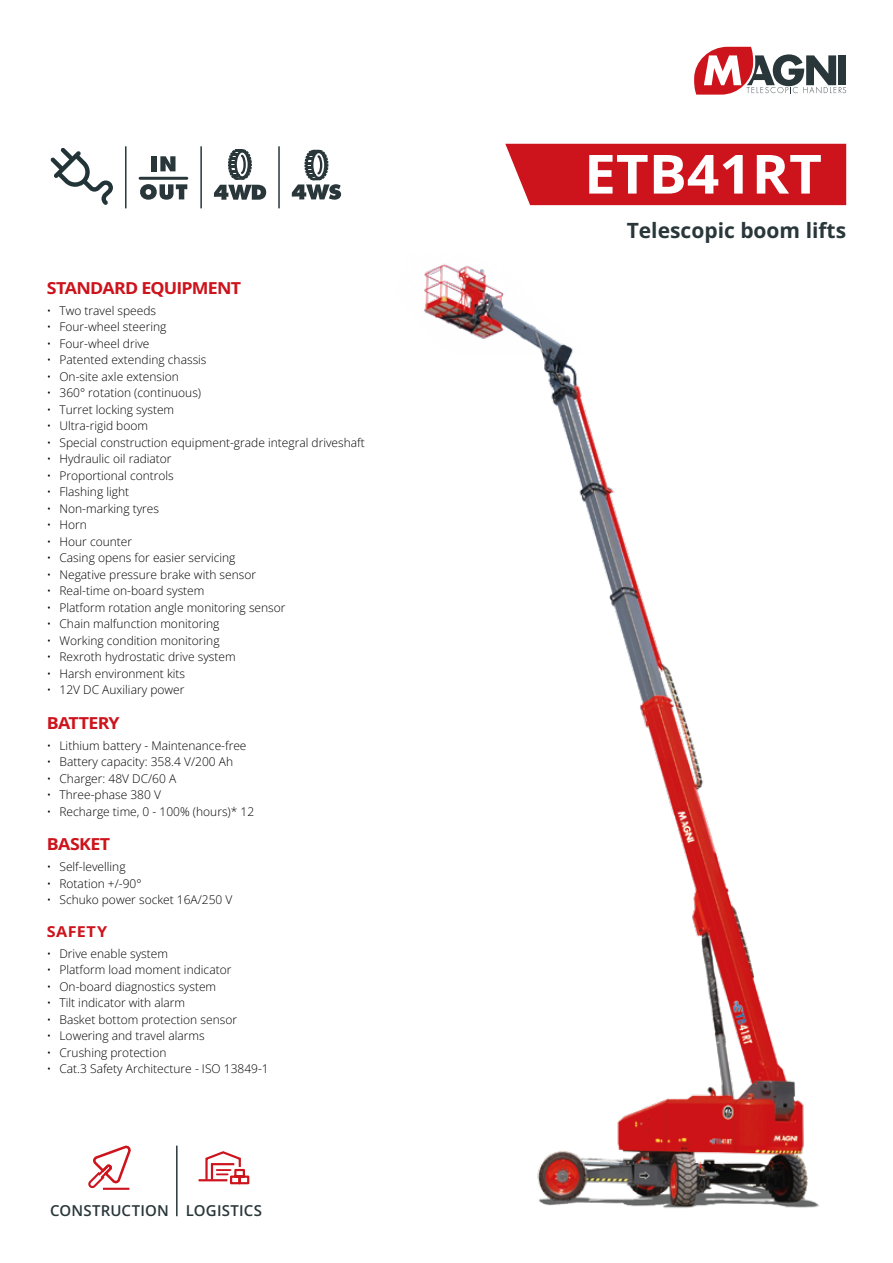
<style>
.page{position:relative;width:893px;height:1263px;background:#fff}
.page>*{position:absolute;margin:0;border:0;box-sizing:border-box;transform-origin:0 0}
.t1{font:700 54px "Open Sans";color:#fff;scale:1.05 1}
.t2{font:700 21px "Open Sans";color:#29363a}
.t3{font:700 16.5px "Open Sans";letter-spacing:-.04em;color:#cd131c;scale:1.08 1}
.t4{font:600 15px "Open Sans";letter-spacing:.01em;color:#29363a}
.t5{font:700 15px "Open Sans";letter-spacing:.035em;color:#cd131c;scale:1.08 1}
.t6{font:300 12px "Open Sans";color:#000}
</style>
<div class="page">
<svg style="left:694px;top:47px;width:152px;height:48px"></svg>
<div style="left:505px;top:144px;width:342px;height:61px;background:#cd131c"></div>
<img style="left:424px;top:264px;width:395px;height:944px">
<div style="left:152px;top:156px;width:5px;height:15px;background:#29363a"></div>
<svg style="left:160px;top:156px;width:15px;height:15px"></svg>
<svg style="left:140px;top:184px;width:47px;height:16px"></svg>
<hr style="left:140px;top:177px;width:47px;height:3px;background:#29363a">
<hr style="left:125px;top:146px;width:2px;height:62px;background:#29363a">
<hr style="left:200px;top:146px;width:2px;height:62px;background:#29363a">
<hr style="left:278px;top:146px;width:2px;height:62px;background:#29363a">
<svg style="left:214px;top:149px;width:52px;height:51px"></svg>
<svg style="left:292px;top:150px;width:49px;height:50px"></svg>
<svg style="left:50px;top:148px;width:63px;height:57px"></svg>
<svg style="left:88px;top:1145px;width:43px;height:45px"></svg>
<hr style="left:103px;top:1188px;width:26px;height:2px;background:#cd131c">
<svg style="left:204px;top:1151px;width:46px;height:34px"></svg>
<hr style="left:199px;top:1179px;width:28px;height:2px;background:#cd131c">
<hr style="left:176px;top:1145px;width:2px;height:71px;background:#29363a">
<h3 class="t3" style="left:47px;top:276px;width:182px">STANDARD EQUIPMENT</h3>
<p class="t6" style="left:47px;top:302px;width:111px">• Two travel speeds</p>
<p class="t6" style="left:47px;top:319px;width:121px">• Four-wheel steering</p>
<p class="t6" style="left:47px;top:335px;width:104px">• Four-wheel drive</p>
<p class="t6" style="left:47px;top:352px;width:161px">• Patented extending chassis</p>
<p class="t6" style="left:47px;top:368px;width:134px">• On-site axle extension</p>
<p class="t6" style="left:47px;top:385px;width:156px">• 360° rotation (continuous)</p>
<p class="t6" style="left:47px;top:401px;width:129px">• Turret locking system</p>
<p class="t6" style="left:47px;top:418px;width:103px">• Ultra-rigid boom</p>
<p class="t6" style="left:47px;top:434px;width:320px">• Special construction equipment-grade integral driveshaft</p>
<p class="t6" style="left:47px;top:451px;width:126px">• Hydraulic oil radiator</p>
<p class="t6" style="left:47px;top:467px;width:129px">• Proportional controls</p>
<p class="t6" style="left:47px;top:484px;width:84px">• Flashing light</p>
<p class="t6" style="left:47px;top:500px;width:114px">• Non-marking tyres</p>
<p class="t6" style="left:47px;top:517px;width:42px">• Horn</p>
<p class="t6" style="left:47px;top:533px;width:87px">• Hour counter</p>
<p class="t6" style="left:47px;top:550px;width:190px">• Casing opens for easier servicing</p>
<p class="t6" style="left:47px;top:566px;width:211px">• Negative pressure brake with sensor</p>
<p class="t6" style="left:47px;top:583px;width:159px">• Real-time on-board system</p>
<p class="t6" style="left:47px;top:599px;width:240px">• Platform rotation angle monitoring sensor</p>
<p class="t6" style="left:47px;top:616px;width:174px">• Chain malfunction monitoring</p>
<p class="t6" style="left:47px;top:632px;width:174px">• Working condition monitoring</p>
<p class="t6" style="left:47px;top:649px;width:190px">• Rexroth hydrostatic drive system</p>
<p class="t6" style="left:47px;top:665px;width:140px">• Harsh environment kits</p>
<p class="t6" style="left:47px;top:682px;width:139px">• 12V DC Auxiliary power</p>
<h3 class="t3" style="left:47px;top:711px;width:69px">BATTERY</h3>
<p class="t6" style="left:47px;top:737px;width:201px">• Lithium battery - Maintenance-free</p>
<p class="t6" style="left:47px;top:754px;width:188px">• Battery capacity: 358.4 V/200 Ah</p>
<p class="t6" style="left:47px;top:770px;width:131px">• Charger: 48V DC/60 A</p>
<p class="t6" style="left:47px;top:787px;width:116px">• Three-phase 380 V</p>
<p class="t6" style="left:47px;top:803px;width:209px">• Recharge time, 0 - 100% (hours)* 12</p>
<h3 class="t3" style="left:47px;top:833px;width:60px">BASKET</h3>
<p class="t6" style="left:47px;top:858px;width:80px">• Self-levelling</p>
<p class="t6" style="left:47px;top:875px;width:96px">• Rotation +/-90°</p>
<p class="t6" style="left:47px;top:891px;width:187px">• Schuko power socket 16A/250 V</p>
<p class="t5" style="left:47px;top:921px;width:57px">SAFETY</p>
<p class="t6" style="left:47px;top:945px;width:123px">• Drive enable system</p>
<p class="t6" style="left:47px;top:962px;width:186px">• Platform load moment indicator</p>
<p class="t6" style="left:47px;top:978px;width:171px">• On-board diagnostics system</p>
<p class="t6" style="left:47px;top:995px;width:140px">• Tilt indicator with alarm</p>
<p class="t6" style="left:47px;top:1011px;width:192px">• Basket bottom protection sensor</p>
<p class="t6" style="left:47px;top:1028px;width:159px">• Lowering and travel alarms</p>
<p class="t6" style="left:47px;top:1044px;width:121px">• Crushing protection</p>
<p class="t6" style="left:47px;top:1061px;width:224px">• Cat.3 Safety Architecture - ISO 13849-1</p>
<p class="t4" style="left:50px;top:1200px;width:213px">CONSTRUCTION LOGISTICS</p>
<h1 class="t1" style="left:584px;top:136px;width:228px">ETB41RT</h1>
<h2 class="t2" style="left:627px;top:216px;width:221px">Telescopic boom lifts</h2>
</div>
